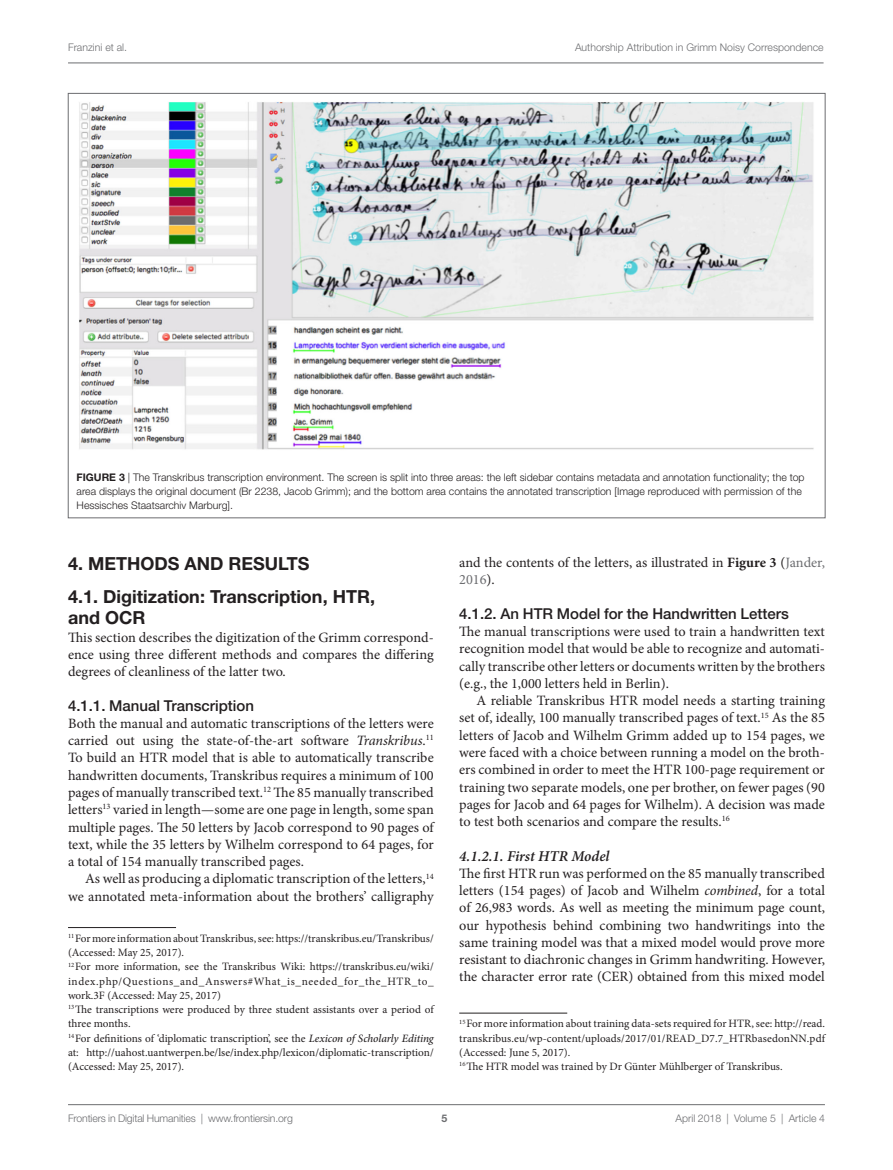
<style>
.page{position:relative;width:893px;height:1170px;background:#fff}
.page>*{position:absolute;margin:0;border:0;box-sizing:border-box;transform-origin:0 0}
.t1{font:700 18px/33.8px "Helvetica Neue LT Std";color:#231f20}
.t2{font:500 15px "Helvetica Neue LT Std";color:#231f20}
.t3{font:italic 600 15px "Minion Pro";letter-spacing:-.005em;color:#231f20}
.t4{font:14.25px/17.2px "Minion Pro";color:#231f20;text-align:justify}
.t5{font:11.25px/14.2px "Minion Pro";color:#231f20}
.t6{font:300 10.5px/14.2px "Helvetica Neue LT Std";color:#231f20}
.t7{font:300 10.5px "Helvetica Neue LT Std";color:#6c6d70}
.t8{font:700 10.5px "Helvetica Neue LT Std";color:#6c6d70}
.s1{font-weight:700}
.s2{font-style:italic}
.s3{font-weight:500;font-style:italic}
.s4{color:#6c6d70}
</style>
<div class="page">
<img style="left:79px;top:102px;width:735px;height:348px">
<hr style="left:68px;top:1104px;width:757px;height:1px;background:#6c6d70">
<hr style="left:68px;top:63px;width:756px;height:1px;background:#6c6d70">
<hr style="left:68px;top:927px;width:108px;height:1px;background:#231f20">
<hr style="left:459px;top:1012px;width:108px;height:1px;background:#231f20">
<p class="t7" style="left:68px;top:41px;width:61px">Franzini et al.</p>
<p class="t7" style="left:575px;top:41px;width:250px">Authorship Attribution in Grimm Noisy Correspondence</p>
<p class="t6" style="left:77px;top:470px;width:729px"><span class="s1">Figure 3</span> | The Transkribus transcription environment. The screen is split into three areas: the left sidebar contains metadata and annotation functionality; the top area displays the original document (Br 2238, Jacob Grimm); and the bottom area contains the annotated transcription [Image reproduced with permission of the<br>Hessisches Staatsarchiv Marburg].</p>
<p class="t1" style="left:68px;top:546px;width:308px;text-indent:197px">ULTS<br>4.1. Digitization: Transcription, HTR,</p>
<p class="t1" style="left:68px;top:600px;width:65px">and OCR</p>
<p class="t4" style="left:68px;top:628px;width:367px">This section describes the digitization of the Grimm correspond&shy;ence using three different methods and compares the differing degrees of cleanliness of the latter two.</p>
<p class="t2" style="left:68px;top:696px;width:187px">4.1.1. Manual Transcription</p>
<p class="t4" style="left:68px;top:714px;width:367px">Both the manual and automatic transcriptions of the letters were carried out using the state-of-the-art software <span class="s2">Transkribus</span>.<sup>11<br></sup>To build an HTR model that is able to automatically transcribe handwritten documents, Transkribus requires a minimum of 100 pages of manually transcribed text.<sup>12</sup> The 85 manually transcribed letters<sup>13</sup> varied in length—some are one page in length, some span multiple pages. The 50 letters by Jacob correspond to 90 pages of text, while the 35 letters by Wilhelm correspond to 64 pages, for a total of 154 manually transcribed pages.</p>
<p class="t4" style="left:68px;top:870px;width:367px;text-align:right">As well as producing a diplomatic transcription of the letters,<sup>14 </sup>we annotated meta-information about the brothers’ calligraphy</p>
<p class="t5" style="left:68px;top:931px;width:367px"><sup>11</sup>For more information about Transkribus, see: https://transkribus.eu/Transkribus/ (Accessed: May 25, 2017).<br><sup>12</sup>For more information, see the Transkribus Wiki: https://transkribus.eu/wiki/ index.php/Questions_and_Answers#What_is_needed_for_the_HTR_to_ work.3F (Accessed: May 25, 2017)<br><sup>13</sup>The transcriptions were produced by three student assistants over a period of three months.<br><sup>14</sup>For definitions of ‘diplomatic transcription’, see the <span class="s3">Lexicon of Scholarly Editing </span>at: http://uahost.uantwerpen.be/lse/index.php/lexicon/diplomatic-transcription/ (Accessed: May 25, 2017).</p>
<p class="t1" style="left:68px;top:546px;width:173px">4. METHODS AN D RES</p>
<p class="t4" style="left:459px;top:554px;width:367px">and the contents of the letters, as illustrated in <span class="s1">Figure 3</span> (<span class="s4">Jander,<br>2016</span>).</p>
<p class="t2" style="left:459px;top:604px;width:331px">4.1.2. An HTR Model for the Handwritten Letters</p>
<p class="t4" style="left:459px;top:623px;width:367px">The manual transcriptions were used to train a handwritten text recognition model that would be able to recognize and automati&shy;cally transcribe other letters or documents written by the brothers (e.g., the 1,000 letters held in Berlin).</p>
<p class="t4" style="left:459px;top:692px;width:367px;text-indent:17px">A reliable Transkribus HTR model needs a starting training set of, ideally, 100 manually transcribed pages of text.<sup>15</sup> As the 85 letters of Jacob and Wilhelm Grimm added up to 154 pages, we were faced with a choice between running a model on the broth&shy;ers combined in order to meet the HTR 100-page requirement or training two separate models, one per brother, on fewer pages (90 pages for Jacob and 64 pages for Wilhelm). A decision was made to test both scenarios and compare the results.<sup>16</sup></p>
<p class="t3" style="left:459px;top:845px;width:152px">4.1.2.1. First HTR Model</p>
<p class="t4" style="left:459px;top:864px;width:367px">The first HTR run was performed on the 85 manually transcribed letters (154 pages) of Jacob and Wilhelm <span class="s2">combined</span>, for a total of 26,983 words. As well as meeting the minimum page count, our hypothesis behind combining two handwritings into the same training model was that a mixed model would prove more resistant to diachronic changes in Grimm handwriting. However, the character error rate (CER) obtained from this mixed model</p>
<p class="t5" style="left:459px;top:1016px;width:367px"><sup>15</sup>For more information about training data-sets required for HTR, see: http://read. transkribus.eu/wp-content/uploads/2017/01/READ_D7.7_HTRbasedonNN.pdf (Accessed: June 5, 2017).<br><sup>16</sup>The HTR model was trained by Dr Günter Mühlberger of Transkribus.</p>
<p class="t7" style="left:68px;top:1111px;width:226px">Frontiers in Digital Humanities | www.frontiersin.org</p>
<p class="t7" style="left:675px;top:1111px;width:151px">April 2018 | Volume 5 | Article 4</p>
<p class="t8" style="left:441px;top:1111px;width:7px">5</p>
</div>
